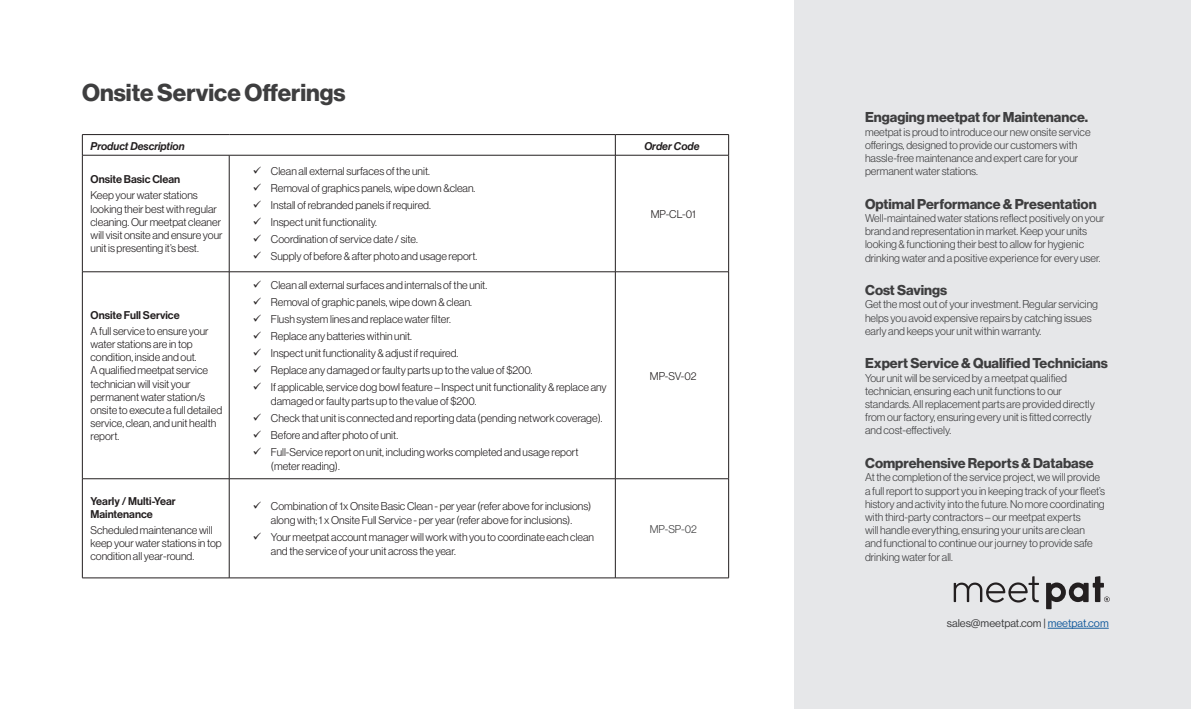
<style>
.page{position:relative;width:1191px;height:709px;background:#fff}
.page>*{position:absolute;margin:0;border:0;box-sizing:border-box;transform-origin:0 0}
.t1{font:24px "N Haas Grotesk DS Pro 75 Bd";color:#3e3e3f}
.t2{font:14px "N Haas Grotesk DS Pro 75 Bd";color:#3e3e3f}
.t3{font:11px/13.2px "N Haas Grotesk DS Pro 45 Lt";color:#231f20}
.t4{font:11px/13.2px "N Haas Grotesk DS Pro 45 Lt";color:#3e3e3f}
.t5{font:11px/13.2px "N Haas Grotesk DS Pro 65 Md";color:#231f20}
.t6{font:11px "N Haas Grotesk DS Pro 55 Rg";color:#3e3e3f}
.t7{font:11px "N Haas Grotesk DS Pro 66 Md It";color:#231f20}
.s1{color:#175d9e}
</style>
<div class="page">
<div style="left:794px;top:0;width:397px;height:709px;background:#e6e7e9"></div>
<hr style="left:1047px;top:628px;width:61px;height:1px;background:#175d9e">
<svg style="left:83px;top:135px;width:645px;height:343px"></svg>
<hr style="left:82px;top:134px;width:147px;height:1px;background:#231f20">
<svg style="left:82px;top:135px;width:1px;height:20px"></svg>
<hr style="left:229px;top:134px;width:386px;height:1px;background:#231f20">
<hr style="left:615px;top:134px;width:114px;height:1px;background:#231f20">
<svg style="left:615px;top:135px;width:1px;height:20px"></svg>
<svg style="left:728px;top:135px;width:1px;height:20px"></svg>
<hr style="left:82px;top:155px;width:147px;height:1px;background:#231f20">
<hr style="left:82px;top:155px;width:1px;height:117px;background:#231f20">
<hr style="left:229px;top:155px;width:386px;height:1px;background:#231f20">
<hr style="left:229px;top:155px;width:1px;height:117px;background:#231f20">
<hr style="left:615px;top:155px;width:114px;height:1px;background:#231f20">
<hr style="left:615px;top:155px;width:1px;height:117px;background:#231f20">
<hr style="left:728px;top:155px;width:1px;height:117px;background:#231f20">
<hr style="left:82px;top:271px;width:147px;height:1px;background:#231f20">
<hr style="left:82px;top:272px;width:1px;height:206px;background:#231f20">
<hr style="left:229px;top:271px;width:386px;height:1px;background:#231f20">
<hr style="left:229px;top:272px;width:1px;height:206px;background:#231f20">
<hr style="left:615px;top:271px;width:114px;height:1px;background:#231f20">
<hr style="left:615px;top:272px;width:1px;height:206px;background:#231f20">
<hr style="left:728px;top:272px;width:1px;height:206px;background:#231f20">
<hr style="left:82px;top:478px;width:147px;height:1px;background:#231f20">
<hr style="left:82px;top:479px;width:1px;height:98px;background:#231f20">
<hr style="left:229px;top:478px;width:386px;height:1px;background:#231f20">
<hr style="left:229px;top:479px;width:1px;height:98px;background:#231f20">
<hr style="left:615px;top:478px;width:114px;height:1px;background:#231f20">
<hr style="left:615px;top:479px;width:1px;height:98px;background:#231f20">
<hr style="left:728px;top:479px;width:1px;height:98px;background:#231f20">
<hr style="left:82px;top:577px;width:147px;height:1px;background:#231f20">
<hr style="left:229px;top:577px;width:386px;height:1px;background:#231f20">
<hr style="left:615px;top:577px;width:114px;height:1px;background:#231f20">
<svg style="left:953px;top:576px;width:86px;height:26px"></svg>
<svg style="left:1046px;top:576px;width:63px;height:33px"></svg>
<p class="t1" style="left:82px;top:78px;width:265px">Onsite Service Offerings</p>
<p class="t7" style="left:91px;top:139px;width:96px">Product Description</p>
<p class="t7" style="left:644px;top:139px;width:57px">Order Code</p>
<p class="t5" style="left:91px;top:173px;width:91px">Onsite Basic Clean</p>
<p class="t3" style="left:91px;top:189px;width:133px">Keep your water stations looking their best with regular cleaning. Our meetpat cleaner will visit onsite and ensure your unit is presenting it’s best.</p>
<p class="t3" style="left:253px;top:165px;width:178px">✓ Clean all external surfaces of the unit.</p>
<p class="t3" style="left:253px;top:182px;width:224px">✓ Removal of graphics panels, wipe down &amp;clean.</p>
<p class="t3" style="left:253px;top:199px;width:179px">✓ Install of rebranded panels if required.</p>
<p class="t3" style="left:253px;top:216px;width:126px">✓ Inspect unit functionality.</p>
<p class="t3" style="left:253px;top:233px;width:166px">✓ Coordination of service date / site.</p>
<p class="t3" style="left:253px;top:250px;width:226px">✓ Supply of before &amp; after photo and usage report.</p>
<p class="t3" style="left:651px;top:207px;width:46px">MP-CL-01</p>
<p class="t5" style="left:91px;top:308px;width:91px">Onsite Full Service</p>
<p class="t3" style="left:91px;top:324px;width:119px">A full service to ensure your water stations are in top condition, inside and out.</p>
<p class="t3" style="left:91px;top:364px;width:133px">A qualified meetpat service technician will visit your permanent water station/s onsite to execute a full detailed service, clean, and unit health report.</p>
<p class="t5" style="left:91px;top:494px;width:87px">Yearly / Multi-Year<br>Maintenance</p>
<p class="t3" style="left:91px;top:523px;width:133px">Scheduled maintenance will keep your water stations in top condition all year-round.</p>
<p class="t3" style="left:253px;top:278px;width:236px">✓ Clean all external surfaces and internals of the unit.</p>
<p class="t3" style="left:253px;top:295px;width:221px">✓ Removal of graphic panels, wipe down &amp; clean.</p>
<p class="t3" style="left:253px;top:312px;width:199px">✓ Flush system lines and replace water filter.</p>
<p class="t3" style="left:253px;top:329px;width:161px">✓ Replace any batteries within unit.</p>
<p class="t3" style="left:253px;top:346px;width:207px">✓ Inspect unit functionality &amp; adjust if required.</p>
<p class="t3" style="left:253px;top:363px;width:281px">✓ Replace any damaged or faulty parts up to the value of $200.</p>
<p class="t3" style="left:271px;top:380px;width:337px;line-height:14px;text-indent:-18px">✓ If applicable, service dog bowl feature – Inspect unit functionality &amp; replace any damaged or faulty parts up to the value of $200.</p>
<p class="t3" style="left:253px;top:411px;width:351px">✓ Check that unit is connected and reporting data (pending network coverage).</p>
<p class="t3" style="left:253px;top:428px;width:147px">✓ Before and after photo of unit.</p>
<p class="t3" style="left:271px;top:445px;width:309px;line-height:14px;text-indent:-18px">✓ Full-Service report on unit, including works completed and usage report (meter reading).</p>
<p class="t3" style="left:253px;top:499px;width:340px;line-height:14px;text-align:center">✓ Combination of 1x Onsite Basic Clean - per year (refer above for inclusions) along with; 1 x Onsite Full Service - per year (refer above for inclusions).</p>
<p class="t3" style="left:271px;top:530px;width:325px;line-height:14px;text-indent:-18px">✓ Your meetpat account manager will work with you to coordinate each clean and the service of your unit across the year.</p>
<p class="t3" style="left:650px;top:369px;width:48px">MP-SV-02</p>
<p class="t4" style="left:649px;top:522px;width:49px">MP-SP-02</p>
<p class="t2" style="left:865px;top:109px;width:224px">Engaging meetpat for Maintenance.</p>
<p class="t4" style="left:865px;top:125px;width:227px">meetpat is proud to introduce our new onsite service offerings, designed to provide our customers with hassle-free maintenance and expert care for your permanent water stations.</p>
<p class="t2" style="left:865px;top:196px;width:233px">Optimal Performance &amp; Presentation</p>
<p class="t4" style="left:865px;top:211px;width:241px">Well-maintained water stations reflect positively on your brand and representation in market. Keep your units looking &amp; functioning their best to allow for hygienic drinking water and a positive experience for every user.</p>
<p class="t2" style="left:865px;top:282px;width:84px">Cost Savings</p>
<p class="t4" style="left:865px;top:298px;width:234px">Get the most out of your investment. Regular servicing helps you avoid expensive repairs by catching issues early and keeps your unit within warranty.</p>
<p class="t2" style="left:865px;top:355px;width:244px">Expert Service &amp; Qualified Technicians</p>
<p class="t4" style="left:865px;top:371px;width:231px">Your unit will be serviced by a meetpat qualified technician, ensuring each unit functions to our standards. All replacement parts are provided directly from our factory, ensuring every unit is fitted correctly and cost-effectively.</p>
<p class="t2" style="left:865px;top:455px;width:230px">Comprehensive Reports &amp; Database</p>
<p class="t4" style="left:865px;top:471px;width:242px">At the completion of the service project, we will provide a full report to support you in keeping track of your fleet’s history and activity into the future. No more coordinating with third-party contractors – our meetpat experts<br>will handle everything, ensuring your units are clean<br>and functional to continue our journey to provide safe drinking water for all.</p>
<p class="t6" style="left:946px;top:616px;width:163px">sales@meetpat.com | <span class="s1">meetpat.com</span></p>
</div>
